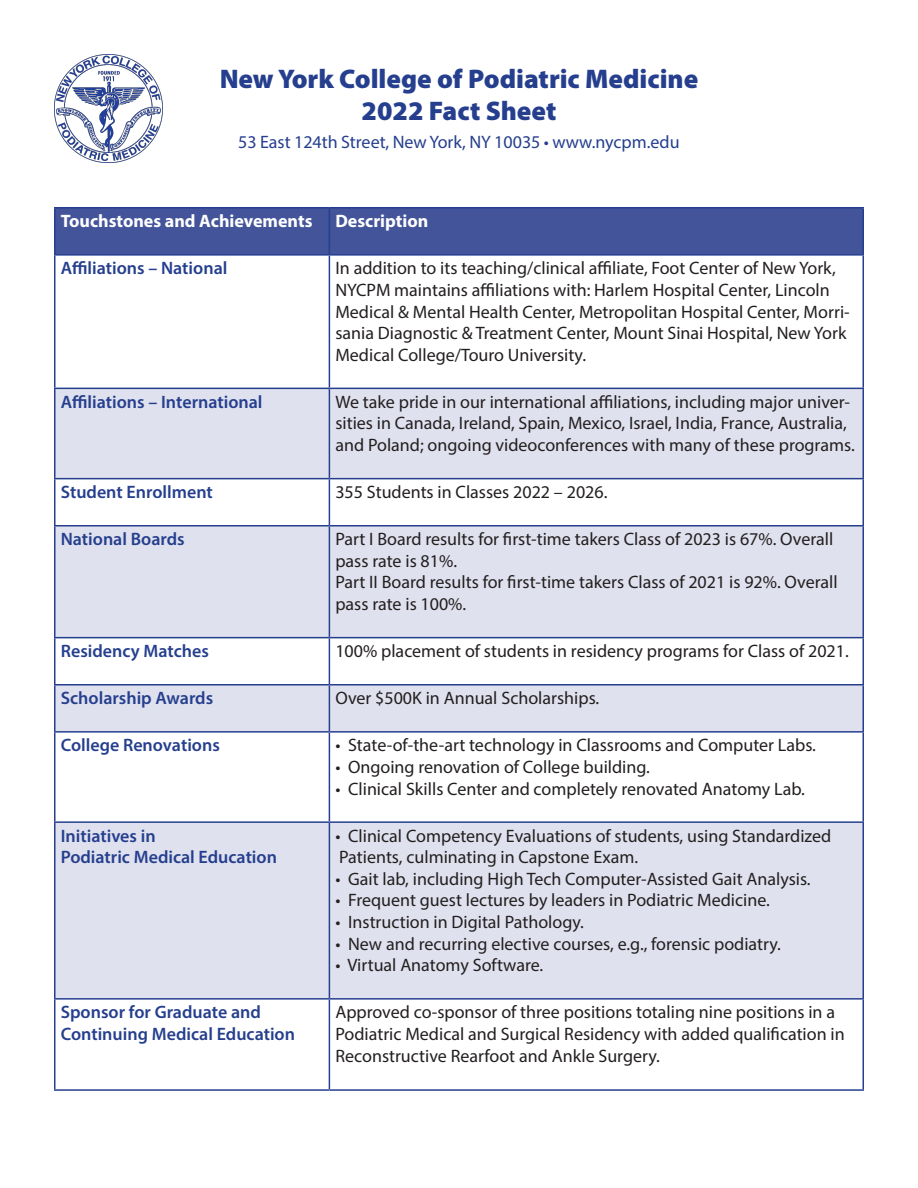
<style>
.page{position:relative;width:918px;height:1188px;background:#fff}
.page>*{position:absolute;margin:0;border:0;box-sizing:border-box;transform-origin:0 0}
.t1{font:900 27px "Myriad Pro";color:#253f8e}
.t2{font:18px/21.6px "Myriad Pro";color:#231f20}
.t3{font:600 18px "Myriad Pro";color:#253f8e}
.t4{font:18px "Myriad Pro";color:#253f8e}
.t5{font:700 18px "Myriad Pro";color:#fff}
</style>
<div class="page">
<img style="left:54px;top:54px;width:108px;height:108px">
<div style="left:55px;top:208px;width:808px;height:46px;background:#43549a"></div>
<svg style="left:55px;top:389px;width:808px;height:609px;fill:#e0e1ee"></svg>
<hr style="left:54px;top:254px;width:275px;height:2px;background:#253f8e">
<hr style="left:329px;top:254px;width:535px;height:2px;background:#253f8e">
<hr style="left:54px;top:388px;width:275px;height:1px;background:#253f8e">
<hr style="left:329px;top:388px;width:535px;height:1px;background:#253f8e">
<hr style="left:54px;top:478px;width:275px;height:1px;background:#253f8e">
<hr style="left:329px;top:478px;width:535px;height:1px;background:#253f8e">
<hr style="left:54px;top:525px;width:275px;height:1px;background:#253f8e">
<hr style="left:329px;top:525px;width:535px;height:1px;background:#253f8e">
<hr style="left:54px;top:637px;width:275px;height:1px;background:#253f8e">
<hr style="left:329px;top:637px;width:535px;height:1px;background:#253f8e">
<hr style="left:54px;top:684px;width:275px;height:2px;background:#253f8e">
<hr style="left:329px;top:684px;width:535px;height:2px;background:#253f8e">
<hr style="left:54px;top:731px;width:275px;height:2px;background:#253f8e">
<hr style="left:329px;top:731px;width:535px;height:2px;background:#253f8e">
<hr style="left:54px;top:821px;width:275px;height:2px;background:#253f8e">
<hr style="left:329px;top:821px;width:535px;height:2px;background:#253f8e">
<hr style="left:54px;top:998px;width:275px;height:2px;background:#253f8e">
<hr style="left:329px;top:998px;width:535px;height:2px;background:#253f8e">
<hr style="left:54px;top:207px;width:275px;height:1px;background:#253f8e">
<hr style="left:54px;top:209px;width:2px;height:45px;background:#253f8e">
<hr style="left:54px;top:256px;width:2px;height:132px;background:#253f8e">
<hr style="left:54px;top:389px;width:2px;height:89px;background:#253f8e">
<hr style="left:54px;top:479px;width:2px;height:46px;background:#253f8e">
<hr style="left:54px;top:527px;width:2px;height:110px;background:#253f8e">
<hr style="left:54px;top:638px;width:2px;height:46px;background:#253f8e">
<hr style="left:54px;top:685px;width:2px;height:46px;background:#253f8e">
<hr style="left:54px;top:733px;width:2px;height:88px;background:#253f8e">
<hr style="left:54px;top:823px;width:2px;height:175px;background:#253f8e">
<hr style="left:54px;top:1000px;width:2px;height:89px;background:#253f8e">
<hr style="left:54px;top:1089px;width:275px;height:2px;background:#253f8e">
<hr style="left:329px;top:207px;width:535px;height:1px;background:#253f8e">
<hr style="left:329px;top:209px;width:1px;height:45px;background:#253f8e">
<hr style="left:862px;top:209px;width:2px;height:45px;background:#253f8e">
<hr style="left:329px;top:256px;width:1px;height:132px;background:#253f8e">
<hr style="left:862px;top:256px;width:2px;height:132px;background:#253f8e">
<hr style="left:329px;top:389px;width:1px;height:89px;background:#253f8e">
<hr style="left:862px;top:389px;width:2px;height:89px;background:#253f8e">
<hr style="left:329px;top:479px;width:1px;height:46px;background:#253f8e">
<hr style="left:862px;top:479px;width:2px;height:46px;background:#253f8e">
<hr style="left:329px;top:527px;width:1px;height:110px;background:#253f8e">
<hr style="left:862px;top:527px;width:2px;height:110px;background:#253f8e">
<hr style="left:329px;top:638px;width:1px;height:46px;background:#253f8e">
<hr style="left:862px;top:638px;width:2px;height:46px;background:#253f8e">
<hr style="left:329px;top:685px;width:1px;height:46px;background:#253f8e">
<hr style="left:862px;top:685px;width:2px;height:46px;background:#253f8e">
<hr style="left:329px;top:733px;width:1px;height:88px;background:#253f8e">
<hr style="left:862px;top:733px;width:2px;height:88px;background:#253f8e">
<hr style="left:329px;top:823px;width:1px;height:175px;background:#253f8e">
<hr style="left:862px;top:823px;width:2px;height:175px;background:#253f8e">
<hr style="left:329px;top:1000px;width:1px;height:89px;background:#253f8e">
<hr style="left:862px;top:1000px;width:2px;height:89px;background:#253f8e">
<hr style="left:329px;top:1089px;width:535px;height:2px;background:#253f8e">
<p class="t1" style="left:220px;top:61px;width:480px">New York College of Podiatric Medicine</p>
<p class="t1" style="left:362px;top:93px;width:196px">2022 Fact Sheet</p>
<p class="t4" style="left:238px;top:131px;width:443px">53 East 124th Street, New York, NY 10035 • www.nycpm.edu</p>
<p class="t5" style="left:61px;top:209px;width:253px">Touchstones and Achievements</p>
<p class="t5" style="left:335px;top:209px;width:94px">Description</p>
<p class="t3" style="left:61px;top:257px;width:168px">Affiliations – National</p>
<p class="t2" style="left:335px;top:257px;width:516px">In addition to its teaching/clinical affiliate, Foot Center of New York, NYCPM maintains affiliations with: Harlem Hospital Center, Lincoln Medical &amp; Mental Health Center, Metropolitan Hospital Center, Morri&shy;sania Diagnostic &amp; Treatment Center, Mount Sinai Hospital, New York Medical College/Touro University.</p>
<p class="t3" style="left:61px;top:390px;width:203px">Affiliations – International</p>
<p class="t2" style="left:335px;top:391px;width:521px">We take pride in our international affiliations, including major univer&shy;sities in Canada, Ireland, Spain, Mexico, Israel, India, France, Australia, and Poland; ongoing videoconferences with many of these programs.</p>
<p class="t3" style="left:61px;top:481px;width:154px">Student Enrollment</p>
<p class="t2" style="left:335px;top:481px;width:274px">355 Students in Classes 2022 – 2026.</p>
<p class="t3" style="left:61px;top:528px;width:126px">National Boards</p>
<p class="t2" style="left:335px;top:528px;width:500px">Part I Board results for first-time takers Class of 2023 is 67%. Overall pass rate is 81%.</p>
<p class="t2" style="left:335px;top:571px;width:504px">Part II Board results for first-time takers Class of 2021 is 92%. Overall pass rate is 100%.</p>
<p class="t3" style="left:61px;top:640px;width:150px">Residency Matches</p>
<p class="t2" style="left:335px;top:640px;width:515px">100% placement of students in residency programs for Class of 2021.</p>
<p class="t3" style="left:61px;top:687px;width:154px">Scholarship Awards</p>
<p class="t2" style="left:335px;top:687px;width:265px">Over $500K in Annual Scholarships.</p>
<p class="t3" style="left:61px;top:734px;width:161px">College Renovations</p>
<p class="t2" style="left:335px;top:734px;width:482px">• State-of-the-art technology in Classrooms and Computer Labs.</p>
<p class="t2" style="left:335px;top:756px;width:316px">• Ongoing renovation of College building.</p>
<p class="t2" style="left:335px;top:777px;width:471px">• Clinical Skills Center and completely renovated Anatomy Lab.</p>
<p class="t3" style="left:61px;top:824px;width:96px">Initiatives in</p>
<p class="t3" style="left:61px;top:846px;width:218px">Podiatric Medical Education</p>
<p class="t2" style="left:335px;top:825px;width:497px">• Clinical Competency Evaluations of students, using Standardized</p>
<p class="t2" style="left:339px;top:846px;width:300px">Patients, culminating in Capstone Exam.</p>
<p class="t2" style="left:335px;top:868px;width:477px">• Gait lab, including High Tech Computer-Assisted Gait Analysis.</p>
<p class="t2" style="left:335px;top:889px;width:436px">• Frequent guest lectures by leaders in Podiatric Medicine.</p>
<p class="t2" style="left:335px;top:911px;width:250px">• Instruction in Digital Pathology.</p>
<p class="t2" style="left:335px;top:933px;width:447px">• New and recurring elective courses, e.g., forensic podiatry.</p>
<p class="t2" style="left:335px;top:954px;width:209px">• Virtual Anatomy Software.</p>
<p class="t3" style="left:61px;top:1001px;width:202px">Sponsor for Graduate and</p>
<p class="t3" style="left:61px;top:1022px;width:236px">Continuing Medical Education</p>
<p class="t2" style="left:335px;top:1001px;width:511px">Approved co-sponsor of three positions totaling nine positions in a<br>Podiatric Medical and Surgical Residency with added qualification in<br>Reconstructive Rearfoot and Ankle Surgery.</p>
</div>
